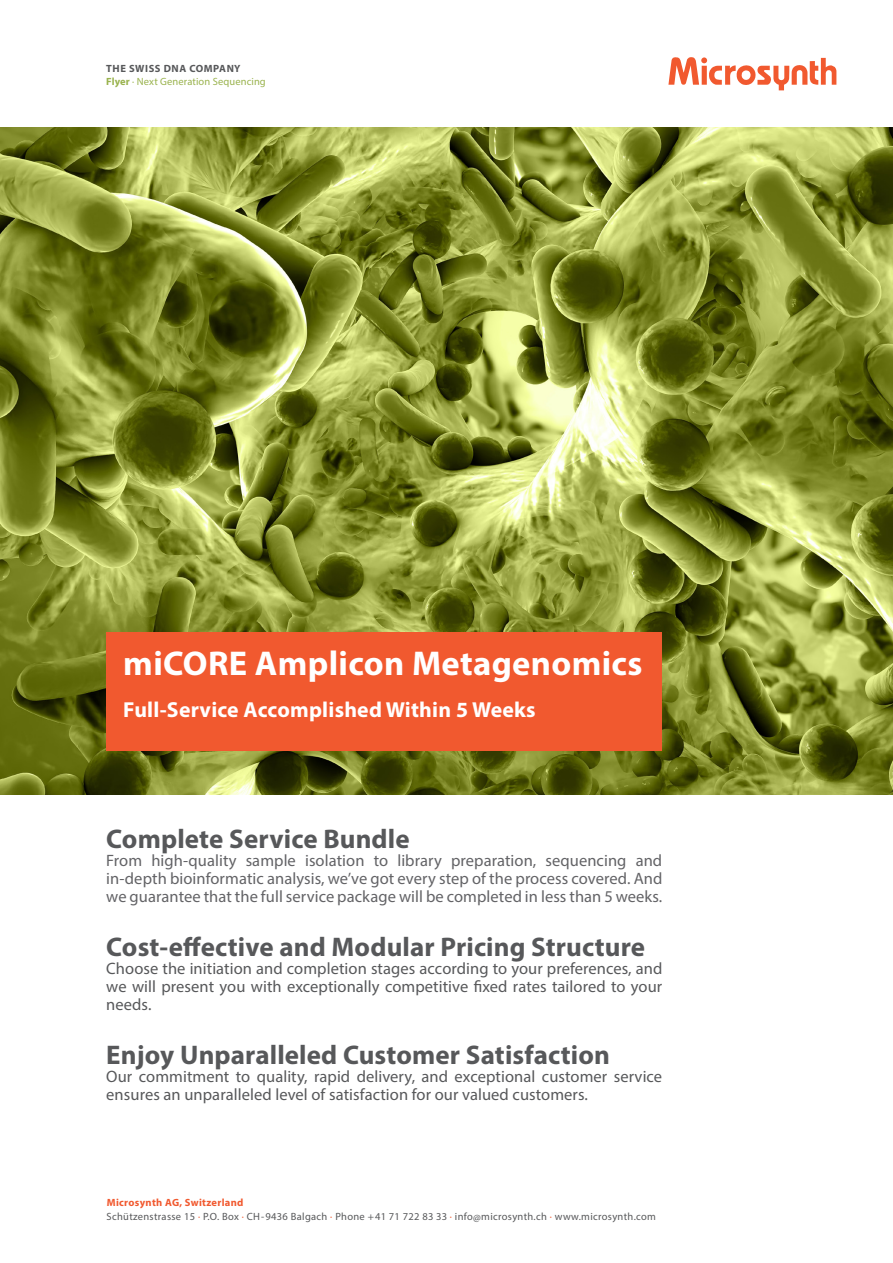
<style>
.page{position:relative;width:893px;height:1263px;background:#fff}
.page>*{position:absolute;margin:0;border:0;box-sizing:border-box;transform-origin:0 0}
._00_Lead_White{font:700 34.5px "Myriad Pro";letter-spacing:.01em;color:#fff}
._00_Lauftext{font:700 27px "Myriad Pro";letter-spacing:.005em;color:#57585a}
._00_Lead_White-2{font:700 21.75px "Myriad Pro";letter-spacing:.01em;color:#fff}
._00_Lauftext-2{font:16.5px/18px "Myriad Pro";letter-spacing:.005em;color:#57585a;text-align:justify}
._00_Lauftext-3{font:16.5px/18px "Myriad Pro";letter-spacing:.005em;color:#636366;text-align:justify}
.t1{font:10.5px/14.9px "Myriad Pro";letter-spacing:.03em;color:#57585a}
.t2{font:10.5px/12.6px "Myriad Pro";letter-spacing:.01em;color:#9ab34e}
.s1{font-weight:700;color:#57585a}
.s2{font-weight:700}
.s3{font-weight:700;color:#f1592f}
.s4{color:#f1592f}
</style>
<div class="page">
<svg style="left:668px;top:57px;width:168px;height:33px"></svg>
<img style="left:0;top:128px;width:893px;height:666px">
<div style="left:106px;top:632px;width:556px;height:118px;background:#f1592f"></div>
<p class="t2" style="left:106px;top:62px;width:161px"><span class="s1">THE SWISS DNA COMPANY<br></span><span class="s2">Flyer</span> · Next Generation Sequencing</p>
<p class="_00_Lead_White" style="left:123px;top:641px;width:521px">miCORE Amplicon Metagenomics</p>
<p class="_00_Lead_White-2" style="left:123px;top:696px;width:414px">Full-Service Accomplished Within 5 Weeks</p>
<p class="_00_Lauftext" style="left:106px;top:822px;width:305px">Complete Service Bundle</p>
<p class="_00_Lauftext-3" style="left:106px;top:851px;width:557px">From high-quality sample isolation to library preparation, sequencing and in-depth bioinformatic analysis, we’ve got every step of the process covered. And we guarantee that the full service package will be completed in less than 5 weeks.</p>
<p class="_00_Lauftext" style="left:106px;top:930px;width:540px">Cost-effective and Modular Pricing Structure</p>
<p class="_00_Lauftext-2" style="left:106px;top:959px;width:557px">Choose the initiation and completion stages according to your preferences, and we will present you with exceptionally competitive fixed rates tailored to your needs.</p>
<p class="_00_Lauftext" style="left:106px;top:1038px;width:505px">Enjoy Unparalleled Customer Satisfaction</p>
<p class="_00_Lauftext-2" style="left:106px;top:1067px;width:557px">Our commitment to quality, rapid delivery, and exceptional customer service ensures an unparalleled level of satisfaction for our valued customers.</p>
<p class="t1" style="left:107px;top:1194px;width:551px"><span class="s3">Microsynth AG, Switzerland<br></span>Schützenstrasse 15 <span class="s4">·</span> P.O. Box <span class="s4">·</span> CH-9436 Balgach <span class="s4">·</span> Phone +41 71 722 83 33 <span class="s4">·</span> info@microsynth.ch <span class="s4">·</span> www.microsynth.com</p>
</div>
